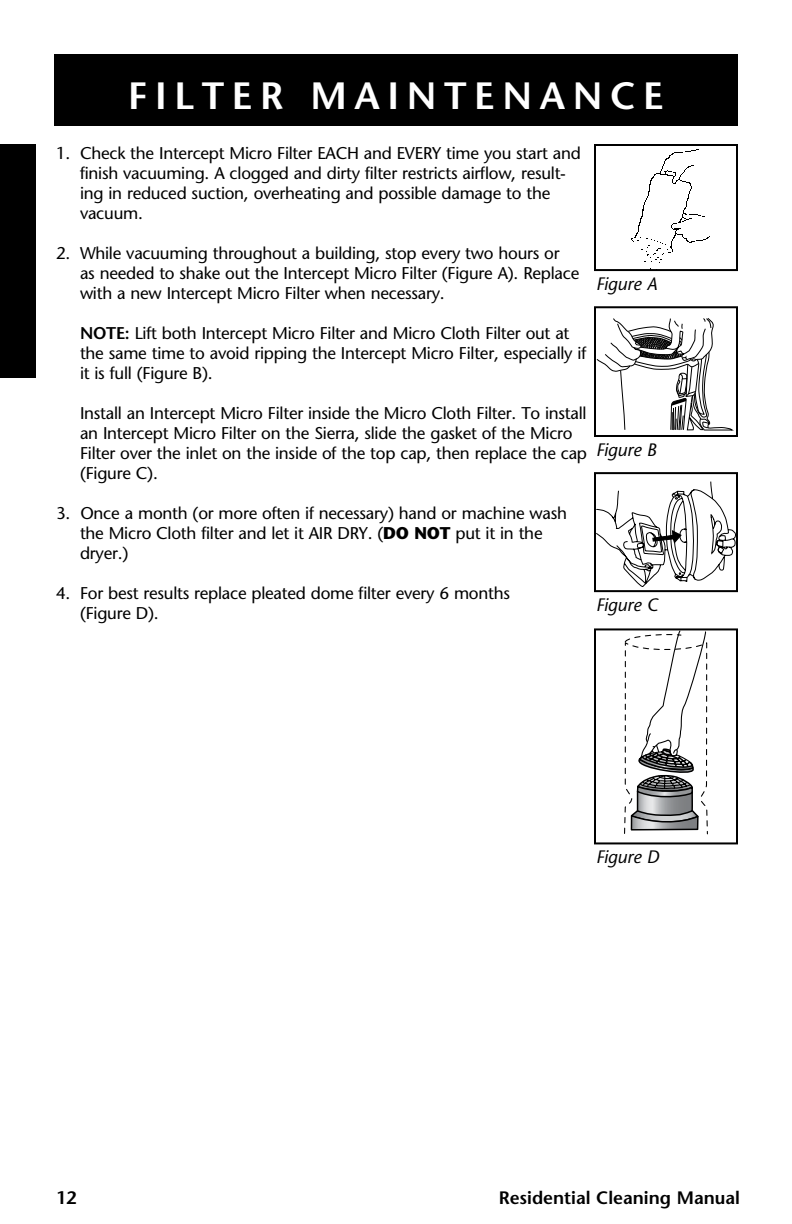
<style>
.page{position:relative;width:792px;height:1224px;background:#fff}
.page>*{position:absolute;margin:0;border:0;box-sizing:border-box;transform-origin:0 0}
.t1{font:600 38px "Stone Sans";letter-spacing:.2em;color:#fff}
.t2{font:600 24px "Stone Sans";letter-spacing:.2em;color:#fff}
.t3{font:italic 18px "Stone Sans";color:#000}
.t4{font:600 18px "Stone Sans";color:#000}
.t5{font:17px/20px "Stone Sans";letter-spacing:-.015em;color:#000}
.s1{font-weight:600}
.s2{font-weight:700}
</style>
<div class="page">
<div style="left:0;top:144px;width:36px;height:234px;background:#000"></div>
<div style="left:54px;top:54px;width:684px;height:72px;background:#000"></div>
<img style="left:631px;top:149px;width:79px;height:114px">
<div style="left:594px;top:144px;width:144px;height:127px;border:2px solid #000"></div>
<svg style="left:624px;top:631px;width:84px;height:204px"></svg>
<div style="left:594px;top:628px;width:144px;height:216px;border:2px solid #000"></div>
<svg style="left:597px;top:318px;width:137px;height:113px"></svg>
<div style="left:594px;top:306px;width:144px;height:131px;border:2px solid #000"></div>
<svg style="left:597px;top:482px;width:138px;height:105px"></svg>
<div style="left:594px;top:472px;width:144px;height:120px;border:2px solid #000"></div>
<h2 class="t2" style="left:277px;top:76px;width:239px">INTRODUCTIONTRODUCTI ON</h2>
<h1 class="t1" style="left:128px;top:73px;width:537px">FILTER MAINTENANCE</h1>
<p class="t5" style="left:80px;top:143px;width:502px;text-indent:-24px">1. Check the Intercept Micro Filter EACH and EVERY time you start and finish vacuuming. A clogged and dirty filter restricts airflow, result&shy;ing in reduced suction, overheating and possible damage to the vacuum.</p>
<p class="t5" style="left:80px;top:243px;width:501px;text-indent:-24px">2. While vacuuming throughout a building, stop every two hours or<br>as needed to shake out the Intercept Micro Filter (Figure A). Replace with a new Intercept Micro Filter when necessary.</p>
<p class="t5" style="left:80px;top:323px;width:508px"><span class="s1">NOTE:</span> Lift both Intercept Micro Filter and Micro Cloth Filter out at the same time to avoid ripping the Intercept Micro Filter, especially if it is full (Figure B).</p>
<p class="t5" style="left:80px;top:403px;width:509px">Install an Intercept Micro Filter inside the Micro Cloth Filter. To install an Intercept Micro Filter on the Sierra, slide the gasket of the Micro Filter over the inlet on the inside of the top cap, then replace the cap (Figure C).</p>
<p class="t5" style="left:80px;top:503px;width:489px;text-indent:-24px">3. Once a month (or more often if necessary) hand or machine wash the Micro Cloth filter and let it AIR DRY. (<span class="s2">DO NOT</span> put it in the dryer.)</p>
<p class="t5" style="left:80px;top:583px;width:432px;text-indent:-24px">4. For best results replace pleated dome filter every 6 months (Figure D).</p>
<p class="t3" style="left:596px;top:273px;width:63px">Figure A</p>
<p class="t3" style="left:596px;top:439px;width:62px">Figure B</p>
<p class="t3" style="left:596px;top:594px;width:63px">Figure C</p>
<p class="t3" style="left:596px;top:846px;width:65px">Figure D</p>
<p class="t4" style="left:56px;top:1187px;width:22px">12</p>
<p class="t4" style="left:499px;top:1187px;width:243px">RESIDENTIAL CLEANING MANUAL</p>
</div>
